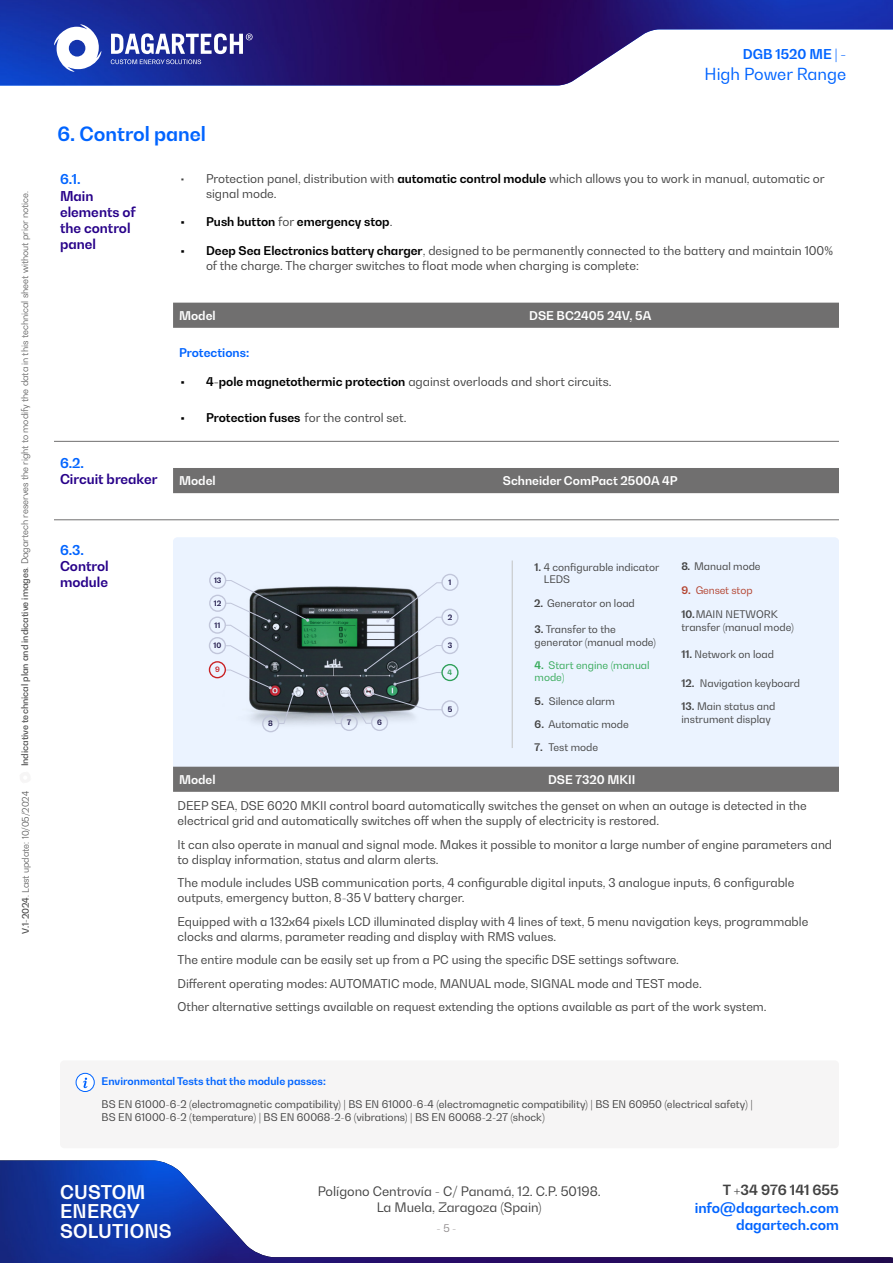
<style>
.page{position:relative;width:893px;height:1263px;background:#fff}
.page>*{position:absolute;margin:0;border:0;box-sizing:border-box;transform-origin:0 0}
.t1{font:700 19.5px "Bw Gradual";color:#0064ff}
.t2{font:700 18.75px/19.4px "Bw Gradual";letter-spacing:.01em;color:#fff}
.t3{font:16.5px "Bw Gradual";color:#0064ff}
.t4{font:700 13.95px "Bw Gradual";color:#0064ff}
.t5{font:700 13.95px "Bw Gradual";color:#424242}
.t6{font:700 13.5px/16.2px "Bw Gradual";color:#270089}
.t7{font:700 13.5px "Bw Gradual";color:#0064ff}
.t8{font:12.9px/16.2px "Bw Gradual";color:#424242;text-align:center}
.t9{font:12px/15px "Bw Gradual";color:#424242}
.t10{font:700 12px "Bw Gradual";color:#fff}
.t11{font:700 12px "Bw Gradual";color:#000}
.t12{font:700 12px "Bw Gradual";color:#0064ff}
.t13{font:10.5px/12.6px "Bw Gradual";color:#424242}
.t14{font:700 10.5px "Bw Gradual";color:#0064ff}
.t15{font:10.5px "Bw Gradual";color:#949091}
.t16{font:10.35px/12.5px "Bw Gradual";color:#424242}
.t17{font:10.35px/12.5px "Bw Gradual";color:#35aa59}
.t18{font:10.35px "Bw Gradual";letter-spacing:-.02em;color:#b3432f}
.t19{font:700 10.35px "Bw Gradual";color:#424242}
.t20{font:300 9px "Bw Gradual";color:#424242}
.t21{font:700 7.35px "Bw Gradual";color:#1f1646}
.t22{font:700 7.35px "Bw Gradual";color:#36a85a}
.t23{font:700 7.35px "Bw Gradual";color:#db2424}
.s1{font-weight:500}
.s2{font-weight:700;color:#000}
.s3{font-weight:400;color:#424242}
.s4{font-weight:700}
</style>
<div class="page">
<img style="left:0;top:1160px;width:893px;height:103px">
<img style="left:0;top:0;width:893px;height:85px">
<svg style="left:111px;top:33px;width:142px;height:31px"></svg>
<svg style="left:54px;top:24px;width:47px;height:48px"></svg>
<div style="left:173px;top:537px;width:666px;height:230px;background:#ebf3ff"></div>
<hr style="left:512px;top:560px;width:1px;height:188px;background:#c3c3c3">
<div style="left:173px;top:569px;width:338px;height:166px;background:#ebf3ff"></div>
<img style="left:220px;top:559px;width:228px;height:174px">
<div style="left:441px;top:700px;width:18px;height:17px;border:1px solid #d2d0da;border-radius:50%"></div>
<div style="left:371px;top:714px;width:17px;height:17px;border:1px solid #d2d0da;border-radius:50%"></div>
<div style="left:341px;top:714px;width:17px;height:17px;border:1px solid #d2d0da;border-radius:50%"></div>
<div style="left:262px;top:715px;width:17px;height:17px;border:1px solid #d2d0da;border-radius:50%"></div>
<svg style="left:325px;top:692px;width:117px;height:32px;background:#8a929a"></svg>
<div style="left:441px;top:609px;width:18px;height:17px;border:1px solid #d2d0da;border-radius:50%"></div>
<div style="left:441px;top:637px;width:18px;height:17px;border:1px solid #d2d0da;border-radius:50%"></div>
<div style="left:209px;top:637px;width:17px;height:17px;border:1px solid #d2d0da;border-radius:50%"></div>
<div style="left:209px;top:616px;width:17px;height:18px;border:1px solid #d2d0da;border-radius:50%"></div>
<svg style="left:225px;top:580px;width:84px;height:144px;background:#778086"></svg>
<div style="left:209px;top:595px;width:17px;height:17px;border:1px solid #d2d0da;border-radius:50%"></div>
<div style="left:209px;top:572px;width:17px;height:17px;border:1px solid #d2d0da;border-radius:50%"></div>
<div style="left:441px;top:664px;width:18px;height:17px;border:1px solid #34a859;border-radius:50%"></div>
<div style="left:209px;top:661px;width:17px;height:17px;border:1px solid #db2323;border-radius:50%"></div>
<div style="left:441px;top:574px;width:18px;height:17px;border:1px solid #d2d0da;border-radius:50%"></div>
<svg style="left:364px;top:582px;width:78px;height:104px;background:#818991"></svg>
<div style="left:173px;top:303px;width:666px;height:25px;background:#706f6f"></div>
<div style="left:173px;top:468px;width:666px;height:25px;background:#706f6f"></div>
<hr style="left:54px;top:441px;width:785px;height:1px;background:#706f6f">
<hr style="left:54px;top:519px;width:785px;height:1px;background:#706f6f">
<div style="left:173px;top:767px;width:666px;height:25px;background:#706f6f"></div>
<div style="left:60px;top:1060px;width:779px;height:88px;background:#f6f5f5;border-radius:4px"></div>
<div style="left:76px;top:1073px;width:18px;height:18px;background:#fff;border-radius:50%"></div>
<div style="left:76px;top:1073px;width:19px;height:19px;border:1px solid #0064ff;border-radius:50%"></div>
<svg style="left:83px;top:1077px;width:5px;height:11px"></svg>
<p class="t20" style="left:19px;top:766px;width:577px;rotate:-90deg"><span class="s1">Indicative technical plan and indicative images</span>. Dagartech reserves the right to modify the data in this technical sheet without prior notice.</p>
<p class="t20" style="left:20px;top:933px;width:144px;rotate:-90deg"><span class="s1">V.1-2024</span>. Last update: 10/05/2024</p>
<h1 class="t1" style="left:58px;top:121px;width:150px">6. Control panel</h1>
<p class="t7" style="left:743px;top:45px;width:105px">DGB 1520 ME | -</p>
<h3 class="t3" style="left:705px;top:63px;width:143px">High Power Range</h3>
<p class="t7" style="left:60px;top:170px;width:22px">6.1.</p>
<p class="t6" style="left:60px;top:187px;width:77px">Main elements of the control panel</p>
<p class="t7" style="left:60px;top:454px;width:26px">6.2.</p>
<p class="t6" style="left:60px;top:471px;width:99px">Circuit breaker</p>
<p class="t9" style="left:206px;top:171px;width:620px;line-height:14.4px;text-indent:-26px">• Protection panel, distribution with <span class="s2">automatic control module</span> which allows you to work in manual, automatic or signal mode.</p>
<p class="t11" style="left:181px;top:214px;width:213px">• Push button <span class="s3">for</span> emergency stop<span class="s3">.</span></p>
<p class="t9" style="left:206px;top:243px;width:628px;line-height:14.4px;text-indent:-26px"><span class="s2">• Deep Sea Electronics battery charger</span>, designed to be permanently connected to the battery and maintain 100% of the charge. The charger switches to float mode when charging is complete:</p>
<p class="t10" style="left:179px;top:308px;width:38px">Model</p>
<p class="t10" style="left:529px;top:308px;width:124px">DSE BC2405 24V, 5A</p>
<p class="t12" style="left:179px;top:345px;width:72px">Protections:</p>
<p class="t9" style="left:181px;top:374px;width:433px"><span class="s2">• 4-pole magnetothermic protection</span> against overloads and short circuits.</p>
<p class="t9" style="left:181px;top:410px;width:227px"><span class="s2">• Protection fuses</span> for the control set.</p>
<p class="t10" style="left:179px;top:473px;width:38px">Model</p>
<p class="t10" style="left:503px;top:473px;width:176px">Schneider ComPact 2500A 4P</p>
<p class="t7" style="left:60px;top:541px;width:26px">6.3.</p>
<p class="t6" style="left:60px;top:558px;width:50px">Control module</p>
<p class="t21" style="left:214px;top:575px;width:9px">13</p>
<p class="t21" style="left:214px;top:598px;width:9px">12</p>
<p class="t21" style="left:214px;top:620px;width:7px">11</p>
<p class="t21" style="left:449px;top:577px;width:4px">1</p>
<p class="t21" style="left:448px;top:612px;width:6px">2</p>
<p class="t21" style="left:213px;top:641px;width:9px">10</p>
<p class="t21" style="left:448px;top:641px;width:6px">3</p>
<p class="t23" style="left:215px;top:665px;width:6px">9</p>
<p class="t21" style="left:268px;top:719px;width:6px">8</p>
<p class="t21" style="left:347px;top:717px;width:6px">7</p>
<p class="t21" style="left:377px;top:717px;width:6px">6</p>
<p class="t22" style="left:448px;top:668px;width:6px">4</p>
<p class="t21" style="left:448px;top:704px;width:6px">5</p>
<p class="t16" style="left:544px;top:561px;width:117px;text-indent:-9px"><span class="s4">1.</span> 4 configurable indicator<br>LEDS</p>
<p class="t16" style="left:534px;top:597px;width:102px"><span class="s4">2.</span> Generator on load</p>
<p class="t16" style="left:535px;top:623px;width:123px"><span class="s4">3.</span> Transfer to the generator (manual mode)</p>
<p class="t17" style="left:535px;top:659px;width:117px"><span class="s4">4.</span> Start engine (manual mode)</p>
<p class="t16" style="left:535px;top:694px;width:82px"><span class="s4">5.</span> Silence alarm</p>
<p class="t16" style="left:535px;top:718px;width:96px"><span class="s4">6.</span> Automatic mode</p>
<p class="t16" style="left:535px;top:741px;width:65px"><span class="s4">7.</span> Test mode</p>
<p class="t16" style="left:681px;top:559px;width:81px"><span class="s4">8.</span> Manual mode</p>
<p class="t18" style="left:681px;top:583px;width:73px"><span class="s4">9.</span> Genset stop</p>
<p class="t16" style="left:681px;top:608px;width:98px"><span class="s4">10</span> MAIN NETWORK</p>
<p class="t19" style="left:692px;top:608px;width:4px">.</p>
<p class="t16" style="left:681px;top:620px;width:114px">transfer (manual mode)</p>
<p class="t16" style="left:681px;top:648px;width:94px"><span class="s4">11.</span> Network on load</p>
<p class="t16" style="left:681px;top:677px;width:120px"><span class="s4">12.</span> Navigation keyboard</p>
<p class="t16" style="left:681px;top:700px;width:95px"><span class="s4">13.</span> Main status and instrument display</p>
<p class="t10" style="left:179px;top:771px;width:38px">Model</p>
<p class="t10" style="left:548px;top:771px;width:89px">DSE 7320 MKII</p>
<p class="t9" style="left:178px;top:798px;width:631px">DEEP SEA, DSE 6020 MKII control board automatically switches the genset on when an outage is detected in the electrical grid and automatically switches off when the supply of electricity is restored.</p>
<p class="t9" style="left:178px;top:836px;width:656px">It can also operate in manual and signal mode. Makes it possible to monitor a large number of engine parameters and to display information, status and alarm alerts.</p>
<p class="t9" style="left:178px;top:875px;width:618px">The module includes USB communication ports, 4 configurable digital inputs, 3 analogue inputs, 6 configurable outputs, emergency button, 8-35 V battery charger.</p>
<p class="t9" style="left:178px;top:913px;width:632px">Equipped with a 132x64 pixels LCD illuminated display with 4 lines of text, 5 menu navigation keys, programmable clocks and alarms, parameter reading and display with RMS values.</p>
<p class="t9" style="left:178px;top:948px;width:591px;line-height:23.5px">The entire module can be easily set up from a PC using the specific DSE settings software.<br>Different operating modes: AUTOMATIC mode, MANUAL mode, SIGNAL mode and TEST mode.<br>Other alternative settings available on request extending the options available as part of the work system.</p>
<p class="t14" style="left:102px;top:1074px;width:226px">Environmental Tests that the module passes:</p>
<p class="t13" style="left:102px;top:1098px;width:653px">BS EN 61000-6-2 (electromagnetic compatibility) | BS EN 61000-6-4 (electromagnetic compatibility) | BS EN 60950 (electrical safety) |<br>BS EN 61000-6-2 (temperature) | BS EN 60068-2-6 (vibrations) | BS EN 60068-2-27 (shock)</p>
<h2 class="t2" style="left:60px;top:1182px;width:113px">CUSTOM<br>ENERGY<br>SOLUTIONS</h2>
<p class="t8" style="left:318px;top:1182px;width:285px">Polígono Centrovía - C/ Panamá, 12. C.P. 50198.<br>La Muela, Zaragoza (Spain)</p>
<p class="t15" style="left:437px;top:1221px;width:21px">- 5 -</p>
<p class="t5" style="left:723px;top:1180px;width:118px">T +34 976 141 655</p>
<p class="t4" style="left:695px;top:1199px;width:146px">info@dagartech.com</p>
<p class="t4" style="left:736px;top:1215px;width:104px">dagartech.com</p>
</div>
